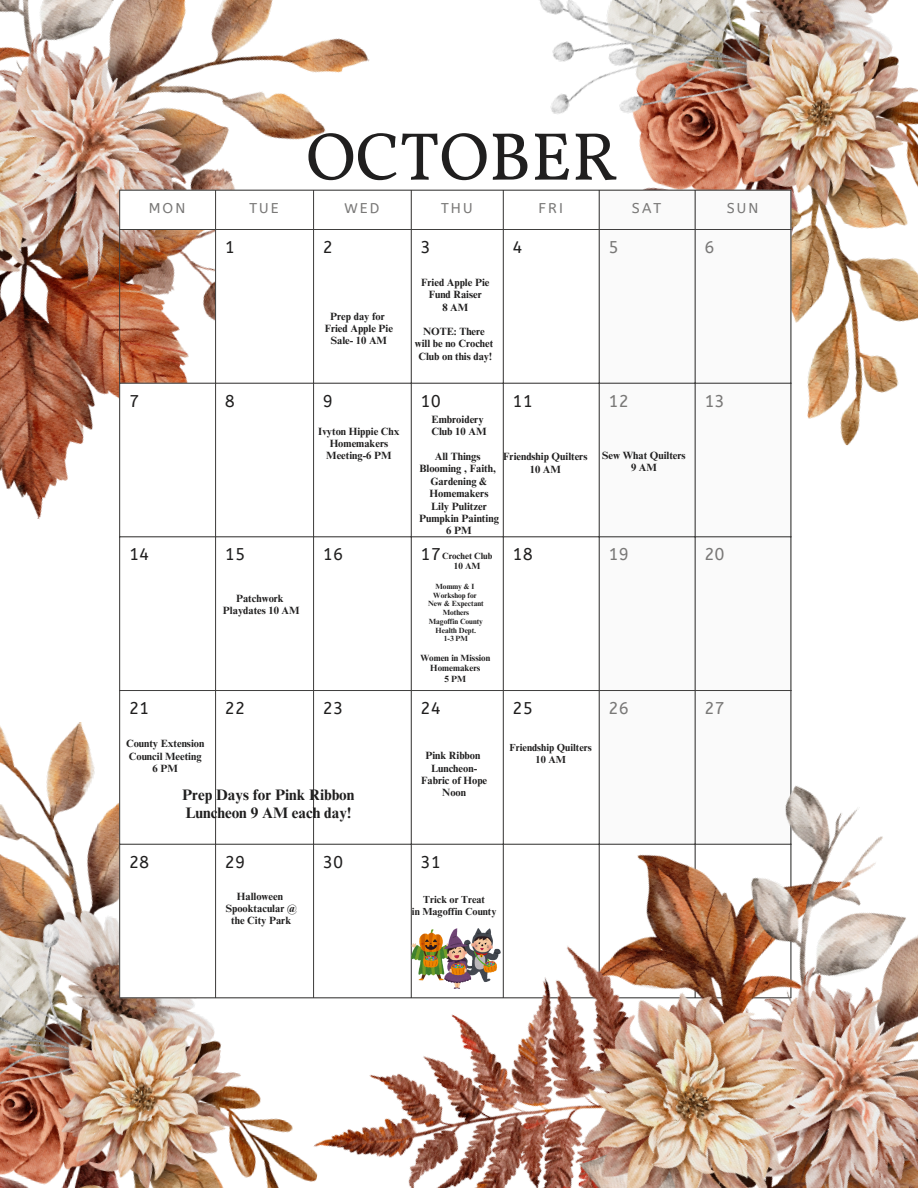
<style>
.page{position:relative;width:918px;height:1188px;background:#fff}
.page>*{position:absolute;margin:0;border:0;box-sizing:border-box;transform-origin:0 0}
.t1{font:67.8px "Vollkorn";color:#201f1f}
.t2{font:16.95px "A Bee Zee";color:#201f1f}
.t3{font:16.95px "A Bee Zee";color:#797877}
.t4{font:700 15.15px/18px "Times NRMT Pro";color:#201f1f}
.t5{font:14.1px "A Bee Zee";letter-spacing:.15em;color:#797877}
.t6{font:700 10.65px/12.3px "Times NRMT Pro";color:#201f1f}
.t7{font:700 10.5px/12.3px "Times NRMT Pro";color:#201f1f;text-align:center}
.t8{font:700 10.2px/12px "Times NRMT Pro";color:#201f1f;text-align:center}
.t9{font:700 9px/10.5px "Times NRMT Pro";color:#201f1f;text-align:center}
.t10{font:700 7.5px "Times NRMT Pro";color:#201f1f}
</style>
<div class="page">
<img style="left:0;top:0;width:394px;height:519px">
<img style="left:459px;top:0;width:459px;height:446px">
<img style="left:0;top:722px;width:286px;height:466px">
<svg style="left:120px;top:191px;width:479px;height:807px"></svg>
<svg style="left:600px;top:191px;width:191px;height:464px"></svg>
<hr style="left:119px;top:190px;width:1px;height:808px;background:#403f3e">
<hr style="left:215px;top:190px;width:1px;height:808px;background:#403f3e">
<hr style="left:313px;top:190px;width:1px;height:808px;background:#403f3e">
<hr style="left:411px;top:190px;width:1px;height:808px;background:#403f3e">
<hr style="left:503px;top:190px;width:1px;height:808px;background:#403f3e">
<hr style="left:599px;top:190px;width:1px;height:808px;background:#403f3e">
<hr style="left:695px;top:190px;width:1px;height:808px;background:#403f3e">
<hr style="left:791px;top:190px;width:1px;height:808px;background:#403f3e">
<hr style="left:119px;top:190px;width:672px;height:1px;background:#403f3e">
<hr style="left:119px;top:229px;width:672px;height:1px;background:#403f3e">
<hr style="left:119px;top:383px;width:672px;height:1px;background:#403f3e">
<hr style="left:119px;top:537px;width:672px;height:1px;background:#403f3e">
<hr style="left:119px;top:690px;width:672px;height:1px;background:#403f3e">
<hr style="left:119px;top:844px;width:672px;height:1px;background:#403f3e">
<hr style="left:119px;top:998px;width:672px;height:1px;background:#403f3e">
<img style="left:286px;top:655px;width:632px;height:533px">
<img style="left:412px;top:929px;width:89px;height:59px">
<h3 class="t1" style="left:306px;top:115px;width:314px">OCTOBER</h3>
<p class="t5" style="left:149px;top:200px;width:38px">MON</p>
<p class="t5" style="left:249px;top:200px;width:31px">TUE</p>
<p class="t5" style="left:344px;top:200px;width:36px">WED</p>
<p class="t5" style="left:441px;top:200px;width:33px">THU</p>
<p class="t5" style="left:539px;top:200px;width:26px">FRI</p>
<p class="t5" style="left:632px;top:200px;width:31px">SAT</p>
<p class="t5" style="left:727px;top:200px;width:33px">SUN</p>
<p class="t2" style="left:225px;top:237px;width:12px">1</p>
<p class="t2" style="left:323px;top:237px;width:12px">2</p>
<p class="t2" style="left:421px;top:237px;width:12px">3</p>
<p class="t2" style="left:513px;top:237px;width:12px">4</p>
<p class="t3" style="left:609px;top:237px;width:12px">5</p>
<p class="t3" style="left:704px;top:237px;width:12px">6</p>
<h3 class="t7" style="left:325px;top:311px;width:70px">Prep day for<br>Fried Apple Pie<br>Sale- 10 AM</h3>
<h3 class="t7" style="left:421px;top:278px;width:70px">Fried Apple Pie<br>Fund Raiser<br>8 AM</h3>
<h3 class="t7" style="left:415px;top:327px;width:80px">NOTE: There will be no Crochet</h3>
<h3 class="t7" style="left:419px;top:351px;width:75px">Club on this day!</h3>
<p class="t2" style="left:129px;top:391px;width:12px">7</p>
<p class="t2" style="left:225px;top:391px;width:12px">8</p>
<p class="t2" style="left:323px;top:391px;width:12px">9</p>
<p class="t2" style="left:421px;top:391px;width:22px">10</p>
<p class="t2" style="left:513px;top:391px;width:22px">11</p>
<p class="t3" style="left:609px;top:391px;width:22px">12</p>
<p class="t3" style="left:704px;top:391px;width:22px">13</p>
<p class="t7" style="left:318px;top:426px;width:83px">Ivyton Hippie Chx<br>Homemakers<br>Meeting-6 PM</p>
<h3 class="t6" style="left:431px;top:415px;width:57px">Embroidery<br>Club 10 AM</h3>
<h4 class="t6" style="left:419px;top:452px;width:81px;text-align:center">All Things<br>Blooming , Faith,<br>Gardening &amp;<br>Homemakers<br>Lily Pulitzer<br>Pumpkin Painting</h4>
<p class="t6" style="left:446px;top:526px;width:27px">6 PM</p>
<h3 class="t7" style="left:503px;top:452px;width:86px">Friendship Quilters<br>10 AM</h3>
<h2 class="t7" style="left:602px;top:451px;width:85px">Sew What Quilters<br>9 AM</h2>
<p class="t2" style="left:129px;top:545px;width:22px">14</p>
<p class="t2" style="left:225px;top:545px;width:22px">15</p>
<p class="t2" style="left:323px;top:545px;width:22px">16</p>
<p class="t2" style="left:421px;top:545px;width:22px">17</p>
<p class="t2" style="left:513px;top:545px;width:22px">18</p>
<p class="t3" style="left:609px;top:545px;width:22px">19</p>
<p class="t3" style="left:704px;top:545px;width:22px">20</p>
<h3 class="t9" style="left:442px;top:551px;width:51px">Crochet Club<br>10 AM</h3>
<p class="t7" style="left:223px;top:593px;width:78px">Patchwork<br>Playdates 10 AM</p>
<p class="t10" style="left:436px;top:584px;width:40px">Mommy &amp; I</p>
<p class="t10" style="left:433px;top:592px;width:45px">Workshop for</p>
<p class="t10" style="left:428px;top:601px;width:57px">New &amp; Expectant</p>
<p class="t10" style="left:443px;top:610px;width:28px">Mothers</p>
<p class="t10" style="left:429px;top:619px;width:56px">Magoffin County</p>
<h4 class="t10" style="left:436px;top:627px;width:42px">Health Dept.</h4>
<h3 class="t10" style="left:444px;top:636px;width:26px">1-3 PM</h3>
<p class="t9" style="left:420px;top:654px;width:71px">Women in Mission<br>Homemakers<br>5 PM</p>
<p class="t2" style="left:129px;top:698px;width:22px">21</p>
<p class="t2" style="left:225px;top:698px;width:22px">22</p>
<p class="t2" style="left:323px;top:698px;width:22px">23</p>
<p class="t2" style="left:421px;top:698px;width:22px">24</p>
<p class="t2" style="left:513px;top:698px;width:22px">25</p>
<p class="t3" style="left:609px;top:698px;width:22px">26</p>
<p class="t3" style="left:704px;top:698px;width:22px">27</p>
<h3 class="t7" style="left:126px;top:739px;width:80px">County Extension<br>Council Meeting<br>6 PM</h3>
<p class="t4" style="left:182px;top:788px;width:174px">Prep Days for Pink Ribbon<br>Luncheon 9 AM each day!</p>
<h3 class="t7" style="left:421px;top:751px;width:68px">Pink Ribbon<br>Luncheon-<br>Fabric of Hope<br>Noon</h3>
<h3 class="t8" style="left:510px;top:743px;width:84px">Friendship Quilters<br>10 AM</h3>
<p class="t2" style="left:129px;top:852px;width:22px">28</p>
<p class="t2" style="left:225px;top:852px;width:22px">29</p>
<p class="t2" style="left:323px;top:852px;width:22px">30</p>
<p class="t2" style="left:421px;top:852px;width:22px">31</p>
<p class="t7" style="left:226px;top:892px;width:72px">Halloween<br>Spooktacular @ the City Park</p>
<p class="t8" style="left:412px;top:895px;width:86px">Trick or Treat<br>in Magoffin County</p>
</div>
